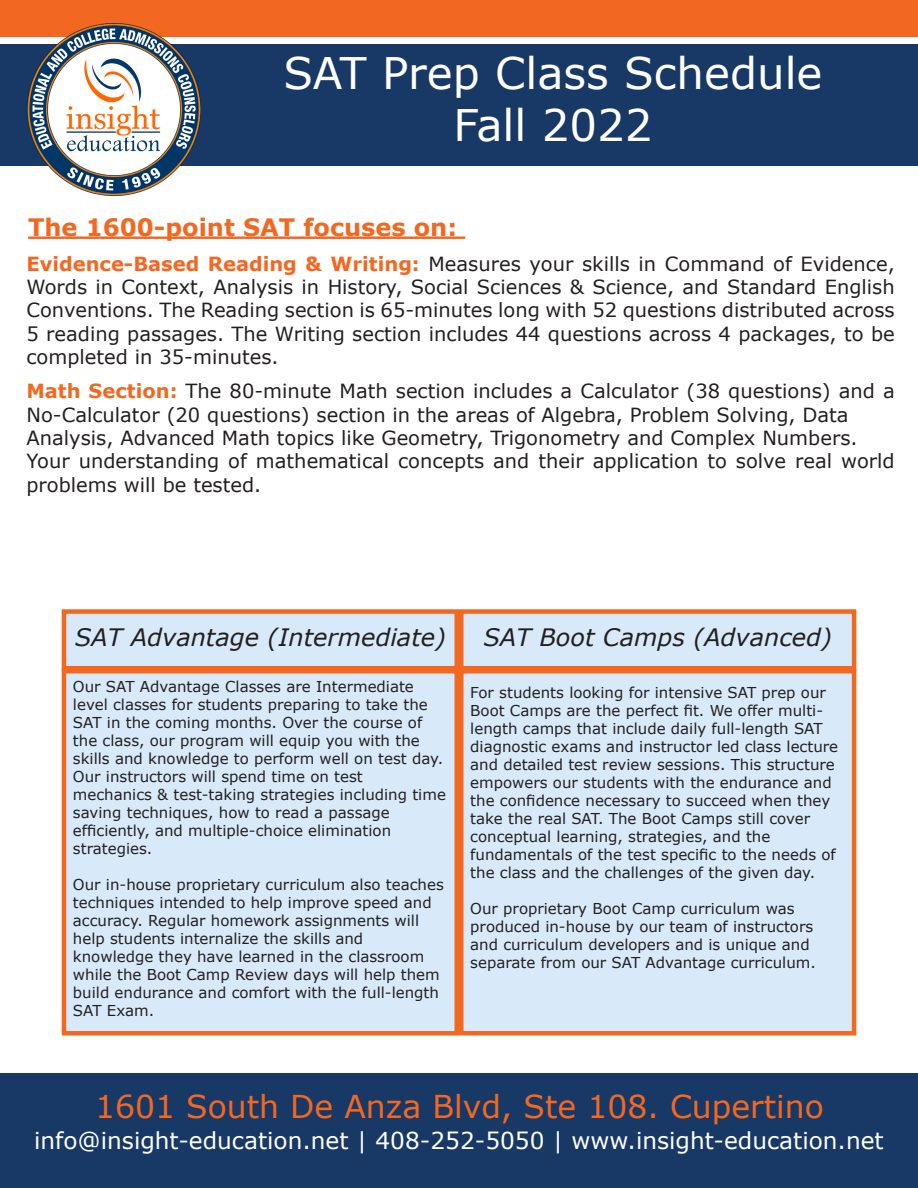
<style>
.page{position:relative;width:918px;height:1188px;background:#fff}
.page>*{position:absolute;margin:0;border:0;box-sizing:border-box;transform-origin:0 0}
.t1{font:43.5px "Verdana";color:#fff}
.t2{font:31.5px "Verdana";color:#f36821}
.t3{font:italic 24px "Verdana";color:#231f20}
.t4{font:700 24px "Verdana";color:#f36821}
.t5{font:23.25px "Verdana";color:#fff}
.t6{font:19.5px/23.4px "Verdana";color:#231f20}
.t7{font:15px/18px "Verdana";color:#231f20}
.s1{font-weight:700;color:#f36821}
</style>
<div class="page">
<div style="left:0;top:0;width:918px;height:36px;background:#f36821"></div>
<div style="left:0;top:44px;width:918px;height:122px;background:#183866"></div>
<img style="left:28px;top:24px;width:172px;height:172px">
<div style="left:1px;top:1074px;width:917px;height:114px;background:#183866"></div>
<hr style="left:28px;top:236px;width:437px;height:3px;background:#f36821">
<div style="left:62px;top:669px;width:397px;height:367px;background:#d8e9f9;border:4px solid #f36821"></div>
<div style="left:62px;top:609px;width:397px;height:61px;background:#d8e9f9;border:4px solid #f36821"></div>
<div style="left:459px;top:669px;width:397px;height:367px;background:#d8e9f9;border:4px solid #f36821"></div>
<div style="left:459px;top:609px;width:397px;height:61px;background:#d8e9f9;border:4px solid #f36821"></div>
<p class="t1" style="left:283px;top:46px;width:541px">SAT Prep Class Schedule</p>
<p class="t1" style="left:454px;top:98px;width:200px">Fall 2022</p>
<p class="t4" style="left:28px;top:212px;width:430px">The 1600-point SAT focuses on:</p>
<p class="t6" style="left:26px;top:252px;width:870px;text-align:justify"><span class="s1">Evidence-Based Reading &amp; Writing:</span> Measures your skills in Command of Evidence, Words in Context, Analysis in History, Social Sciences &amp; Science, and Standard English Conventions. The Reading section is 65-minutes long with 52 questions distributed across 5 reading passages. The Writing section includes 44 questions across 4 packages, to be completed in 35-minutes.</p>
<p class="t6" style="left:26px;top:380px;width:870px"><span class="s1">Math Section:</span> The 80-minute Math section includes a Calculator (38 questions) and a<br>No-Calculator (20 questions) section in the areas of Algebra, Problem Solving, Data</p>
<p class="t6" style="left:26px;top:426px;width:833px">Analysis, Advanced Math topics like Geometry, Trigonometry and Complex Numbers.</p>
<p class="t6" style="left:26px;top:450px;width:870px">Your understanding of mathematical concepts and their application to solve real world problems will be tested.</p>
<p class="t3" style="left:75px;top:622px;width:373px">SAT Advantage (Intermediate)</p>
<p class="t7" style="left:73px;top:677px;width:342px">Our SAT Advantage Classes are Intermediate</p>
<p class="t7" style="left:73px;top:695px;width:372px">level classes for students preparing to take the SAT in the coming months. Over the course of the class, our program will equip you with the skills and knowledge to perform well on test day.<br>Our instructors will spend time on test</p>
<p class="t7" style="left:73px;top:785px;width:375px">mechanics &amp; test-taking strategies including time saving techniques, how to read a passage</p>
<p class="t7" style="left:73px;top:821px;width:320px">efficiently, and multiple-choice elimination</p>
<p class="t7" style="left:73px;top:839px;width:81px">strategies.</p>
<p class="t7" style="left:73px;top:875px;width:372px">Our in-house proprietary curriculum also teaches techniques intended to help improve speed and accuracy. Regular homework assignments will help students internalize the skills and</p>
<p class="t7" style="left:73px;top:947px;width:368px">knowledge they have learned in the classroom while the Boot Camp Review days will help them build endurance and comfort with the full-length SAT Exam.</p>
<p class="t3" style="left:483px;top:622px;width:350px">SAT Boot Camps (Advanced)</p>
<p class="t7" style="left:470px;top:684px;width:369px">For students looking for intensive SAT prep our Boot Camps are the perfect fit. We offer multi&shy;length camps that include daily full-length SAT diagnostic exams and instructor led class lecture and detailed test review sessions. This structure</p>
<p class="t7" style="left:470px;top:774px;width:363px">empowers our students with the endurance and the confidence necessary to succeed when they take the real SAT. The Boot Camps still cover conceptual learning, strategies, and the</p>
<p class="t7" style="left:470px;top:846px;width:367px">fundamentals of the test specific to the needs of the class and the challenges of the given day.</p>
<p class="t7" style="left:470px;top:900px;width:326px">Our proprietary Boot Camp curriculum was</p>
<p class="t7" style="left:470px;top:918px;width:347px">produced in-house by our team of instructors and curriculum developers and is unique and separate from our SAT Advantage curriculum.</p>
<p class="t2" style="left:95px;top:1086px;width:730px">1601 South De Anza Blvd, Ste 108. Cupertino</p>
<p class="t5" style="left:34px;top:1126px;width:851px">info@insight-education.net | 408-252-5050 | www.insight-education.net</p>
</div>
